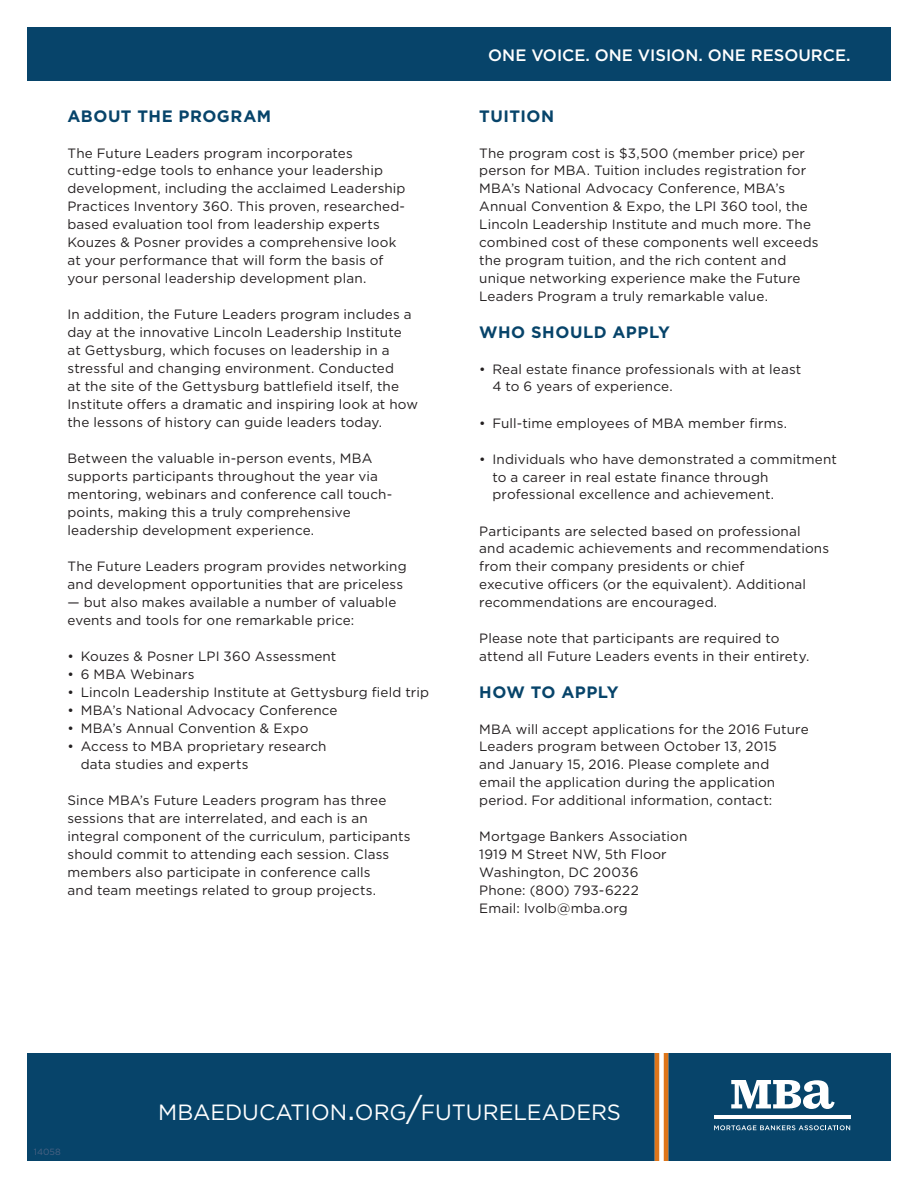
<style>
.page{position:relative;width:918px;height:1188px;background:#fff}
.page>*{position:absolute;margin:0;border:0;box-sizing:border-box;transform-origin:0 0}
.t1{font:22.05px "Gotham";letter-spacing:-.005em;color:#fff}
.t2{font:700 16.5px "Gotham";letter-spacing:.03em;color:#07446a}
.t3{font:500 16.5px "Gotham";color:#fff}
.t4{font:13.5px/18px "Gotham";letter-spacing:.01em;color:#231f20}
.t5{font:9px "Gotham";color:#4a6283}
.s1{font-size:31.5px}
</style>
<div class="page">
<div style="left:27px;top:27px;width:864px;height:54px;background:#07446a"></div>
<div style="left:27px;top:1053px;width:864px;height:108px;background:#07446a"></div>
<svg style="left:659px;top:1053px;width:5px;height:108px"></svg>
<hr style="left:664px;top:1053px;width:4px;height:108px;background:#de761b">
<hr style="left:655px;top:1053px;width:4px;height:108px;background:#de761b">
<svg style="left:731px;top:1080px;width:104px;height:29px"></svg>
<hr style="left:714px;top:1115px;width:136px;height:1px;background:#fff">
<hr style="left:714px;top:1117px;width:136px;height:2px;background:#fff">
<svg style="left:714px;top:1125px;width:136px;height:5px"></svg>
<p class="t2" style="left:68px;top:105px;width:205px">ABOUT THE PROGRAM</p>
<p class="t4" style="left:68px;top:143px;width:340px">The Future Leaders program incorporates cutting-edge tools to enhance your leadership development, including the acclaimed Leadership Practices Inventory 360. This proven, researched&shy;based evaluation tool from leadership experts Kouzes &amp; Posner provides a comprehensive look at your performance that will form the basis of your personal leadership development plan.</p>
<p class="t4" style="left:68px;top:305px;width:352px">In addition, the Future Leaders program includes a day at the innovative Lincoln Leadership Institute at Gettysburg, which focuses on leadership in a stressful and changing environment. Conducted<br>at the site of the Gettysburg battlefield itself, the Institute offers a dramatic and inspiring look at how the lessons of history can guide leaders today.</p>
<p class="t4" style="left:68px;top:449px;width:326px">Between the valuable in-person events, MBA supports participants throughout the year via mentoring, webinars and conference call touch&shy;points, making this a truly comprehensive leadership development experience.</p>
<p class="t4" style="left:68px;top:557px;width:341px">The Future Leaders program provides networking and development opportunities that are priceless</p>
<p class="t4" style="left:68px;top:593px;width:330px">— but also makes available a number of valuable events and tools for one remarkable price:</p>
<p class="t4" style="left:68px;top:647px;width:270px">• Kouzes &amp; Posner LPI 360 Assessment</p>
<p class="t4" style="left:68px;top:665px;width:128px">• 6 MBA Webinars</p>
<p class="t4" style="left:68px;top:683px;width:363px">• Lincoln Leadership Institute at Gettysburg field trip</p>
<p class="t4" style="left:68px;top:701px;width:272px">• MBA’s National Advocacy Conference</p>
<p class="t4" style="left:68px;top:719px;width:242px">• MBA’s Annual Convention &amp; Expo</p>
<p class="t4" style="left:81px;top:737px;width:247px;text-indent:-13px">• Access to MBA proprietary research data studies and experts</p>
<p class="t4" style="left:68px;top:791px;width:345px">Since MBA’s Future Leaders program has three sessions that are interrelated, and each is an integral component of the curriculum, participants should commit to attending each session. Class members also participate in conference calls<br>and team meetings related to group projects.</p>
<p class="t3" style="left:488px;top:44px;width:364px">ONE VOICE. ONE VISION. ONE RESOURCE.</p>
<p class="t2" style="left:479px;top:105px;width:76px">TUITION</p>
<p class="t4" style="left:479px;top:143px;width:341px">The program cost is $3,500 (member price) per person for MBA. Tuition includes registration for MBA’s National Advocacy Conference, MBA’s Annual Convention &amp; Expo, the LPI 360 tool, the Lincoln Leadership Institute and much more. The combined cost of these components well exceeds the program tuition, and the rich content and unique networking experience make the Future Leaders Program a truly remarkable value.</p>
<p class="t2" style="left:479px;top:321px;width:192px">WHO SHOULD APPLY</p>
<p class="t4" style="left:492px;top:359px;width:310px;text-indent:-13px">• Real estate finance professionals with at least<br>4 to 6 years of experience.</p>
<p class="t4" style="left:479px;top:413px;width:309px">• Full-time employees of MBA member firms.</p>
<p class="t4" style="left:492px;top:449px;width:346px;text-indent:-13px">• Individuals who have demonstrated a commitment to a career in real estate finance through professional excellence and achievement.</p>
<p class="t4" style="left:479px;top:521px;width:351px">Participants are selected based on professional and academic achievements and recommendations from their company presidents or chief<br>executive officers (or the equivalent). Additional recommendations are encouraged.</p>
<p class="t4" style="left:479px;top:629px;width:332px">Please note that participants are required to attend all Future Leaders events in their entirety.</p>
<p class="t2" style="left:479px;top:681px;width:141px">HOW TO APPLY</p>
<p class="t4" style="left:479px;top:719px;width:331px">MBA will accept applications for the 2016 Future Leaders program between October 13, 2015<br>and January 15, 2016. Please complete and email the application during the application period. For additional information, contact:</p>
<p class="t4" style="left:479px;top:827px;width:210px">Mortgage Bankers Association<br>1919 M Street NW, 5th Floor<br>Washington, DC 20036<br>Phone: (800) 793-6222<br>Email: lvolb@mba.org</p>
<p class="t5" style="left:34px;top:1146px;width:28px">14058</p>
<h1 class="t1" style="left:158px;top:1098px;width:464px">MBAEDUCATION<span class="s1">.</span>ORG<span class="s1">/</span>FUTURELEADERS</h1>
</div>
